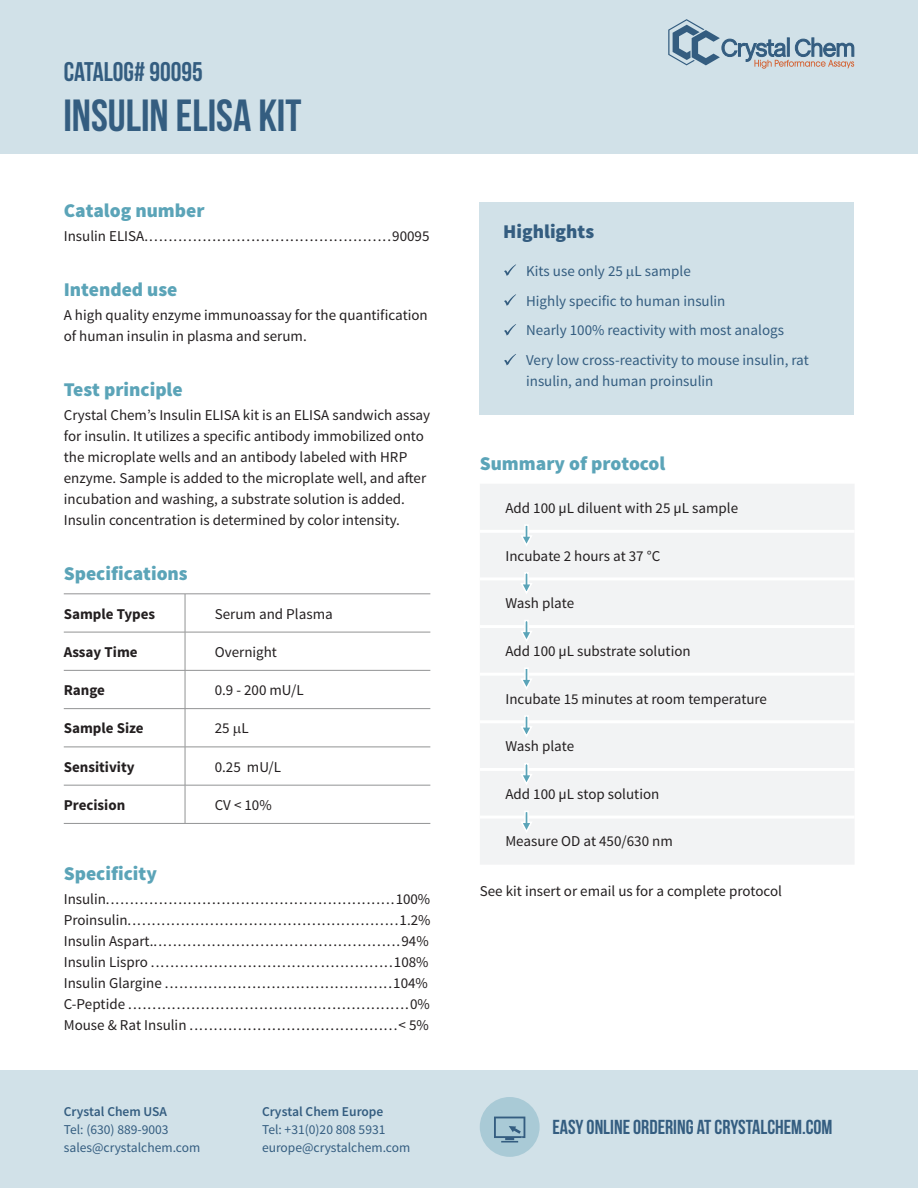
<style>
.page{position:relative;width:918px;height:1188px;background:#fff}
.page>*{position:absolute;margin:0;border:0;box-sizing:border-box;transform-origin:0 0}
.Contents_Bebas_Neue{font:45px "Bebas Neue";color:#345d80}
.Contents_Bebas_Neue-2{font:27px "Bebas Neue";color:#345d80}
.Contents_Bebas_Neue-3{font:20.25px "Bebas Neue";color:#345d80}
.Contents_Source_Sans{font:900 19.5px "Source Sans Pro";color:#5ba4b8}
.Contents_Source_Sans-2{font:900 19.5px "Source Sans Pro";color:#345d80}
.Contents_Source_Sans-3{font:15px/21px "Source Sans Pro";color:#231f20}
.Contents_Source_Sans-4{font:15px/21px "Source Sans Pro";color:#345d80}
.Contents_Source_Sans-5{font:700 15px "Source Sans Pro";color:#231f20}
.Contents_Source_Sans-6{font:13.5px "Source Sans Pro";color:#345d80}
.Contents_Source_Sans-7{font:600 13.5px "Source Sans Pro";color:#345d80}
</style>
<div class="page">
<div style="left:480px;top:202px;width:374px;height:213px;background:#d1e1e8"></div>
<div style="left:0;top:0;width:918px;height:154px;background:#d1e1e8"></div>
<div style="left:0;top:1070px;width:918px;height:118px;background:#d1e1e8"></div>
<hr style="left:185px;top:594px;width:245px;height:1px;background:#929394">
<hr style="left:185px;top:632px;width:245px;height:1px;background:#929394">
<hr style="left:185px;top:670px;width:245px;height:1px;background:#929394">
<hr style="left:185px;top:708px;width:245px;height:1px;background:#929394">
<hr style="left:185px;top:747px;width:245px;height:1px;background:#929394">
<hr style="left:185px;top:785px;width:245px;height:1px;background:#929394">
<hr style="left:185px;top:823px;width:245px;height:1px;background:#929394">
<hr style="left:64px;top:594px;width:121px;height:1px;background:#929394">
<hr style="left:64px;top:632px;width:121px;height:1px;background:#929394">
<hr style="left:64px;top:670px;width:121px;height:1px;background:#929394">
<hr style="left:64px;top:708px;width:121px;height:1px;background:#929394">
<hr style="left:64px;top:747px;width:121px;height:1px;background:#929394">
<hr style="left:64px;top:785px;width:121px;height:1px;background:#929394">
<hr style="left:64px;top:823px;width:121px;height:1px;background:#929394">
<hr style="left:185px;top:594px;width:1px;height:38px;background:#929394">
<hr style="left:185px;top:632px;width:1px;height:38px;background:#929394">
<hr style="left:185px;top:671px;width:1px;height:37px;background:#929394">
<hr style="left:185px;top:709px;width:1px;height:38px;background:#929394">
<hr style="left:185px;top:747px;width:1px;height:38px;background:#929394">
<hr style="left:185px;top:785px;width:1px;height:38px;background:#929394">
<div style="left:480px;top:484px;width:374px;height:380px;background:#f2f3f4"></div>
<hr style="left:480px;top:530px;width:375px;height:3px;background:#fff">
<hr style="left:480px;top:577px;width:375px;height:3px;background:#fff">
<hr style="left:480px;top:625px;width:375px;height:3px;background:#fff">
<hr style="left:480px;top:673px;width:375px;height:3px;background:#fff">
<hr style="left:480px;top:720px;width:375px;height:3px;background:#fff">
<hr style="left:480px;top:768px;width:375px;height:3px;background:#fff">
<hr style="left:480px;top:816px;width:375px;height:3px;background:#fff">
<svg style="left:519px;top:524px;width:15px;height:25px"></svg>
<svg style="left:519px;top:571px;width:15px;height:25px"></svg>
<svg style="left:519px;top:619px;width:15px;height:25px"></svg>
<svg style="left:519px;top:667px;width:15px;height:25px"></svg>
<svg style="left:519px;top:714px;width:15px;height:25px"></svg>
<svg style="left:519px;top:762px;width:15px;height:25px"></svg>
<svg style="left:519px;top:810px;width:15px;height:25px"></svg>
<div style="left:480px;top:1097px;width:60px;height:60px;background:#a9cad6;border-radius:50%"></div>
<svg style="left:494px;top:1117px;width:31px;height:26px"></svg>
<svg style="left:504px;top:264px;width:12px;height:12px"></svg>
<svg style="left:504px;top:324px;width:12px;height:12px"></svg>
<svg style="left:504px;top:354px;width:12px;height:11px"></svg>
<svg style="left:504px;top:294px;width:12px;height:12px"></svg>
<svg style="left:668px;top:19px;width:186px;height:50px"></svg>
<p class="Contents_Bebas_Neue-2" style="left:64px;top:57px;width:141px">CATALOG# 90095</p>
<p class="Contents_Bebas_Neue" style="left:63px;top:91px;width:240px">INSULIN ELISA KIT</p>
<p class="Contents_Source_Sans" style="left:64px;top:198px;width:142px">Catalog number</p>
<p class="Contents_Source_Sans-3" style="left:64px;top:226px;width:367px">Insulin ELISA...................................................90095</p>
<p class="Contents_Source_Sans" style="left:64px;top:277px;width:115px">Intended use</p>
<p class="Contents_Source_Sans-3" style="left:64px;top:305px;width:366px">A high quality enzyme immunoassay for the quantification of human insulin in plasma and serum.</p>
<p class="Contents_Source_Sans" style="left:64px;top:376px;width:120px">Test principle</p>
<p class="Contents_Source_Sans-3" style="left:64px;top:404px;width:368px">Crystal Chem’s Insulin ELISA kit is an ELISA sandwich assay for insulin. It utilizes a specific antibody immobilized onto the microplate wells and an antibody labeled with HRP enzyme. Sample is added to the microplate well, and after incubation and washing, a substrate solution is added.<br>Insulin concentration is determined by color intensity.</p>
<p class="Contents_Source_Sans" style="left:64px;top:561px;width:126px">Specifications</p>
<p class="Contents_Source_Sans-5" style="left:64px;top:604px;width:93px">Sample Types</p>
<p class="Contents_Source_Sans-3" style="left:215px;top:603px;width:120px">Serum and Plasma</p>
<p class="Contents_Source_Sans-5" style="left:64px;top:642px;width:75px">Assay Time</p>
<p class="Contents_Source_Sans-3" style="left:215px;top:642px;width:64px">Overnight</p>
<p class="Contents_Source_Sans-5" style="left:64px;top:681px;width:43px">Range</p>
<p class="Contents_Source_Sans-3" style="left:215px;top:680px;width:90px">0.9 - 200 mU/L</p>
<p class="Contents_Source_Sans-5" style="left:64px;top:719px;width:81px">Sample Size</p>
<p class="Contents_Source_Sans-3" style="left:215px;top:718px;width:35px">25 L</p>
<p class="Contents_Source_Sans-5" style="left:64px;top:757px;width:72px">Sensitivity</p>
<p class="Contents_Source_Sans-3" style="left:215px;top:757px;width:68px">0.25 mU/L</p>
<p class="Contents_Source_Sans-5" style="left:64px;top:795px;width:63px">Precision</p>
<p class="Contents_Source_Sans-3" style="left:215px;top:795px;width:59px">CV &lt; 10%</p>
<p class="Contents_Source_Sans" style="left:64px;top:861px;width:95px">Specificity</p>
<p class="Contents_Source_Sans-3" style="left:64px;top:889px;width:368px">Insulin............................................................100%</p>
<p class="Contents_Source_Sans-3" style="left:64px;top:910px;width:368px">Proinsulin........................................................1.2%</p>
<p class="Contents_Source_Sans-3" style="left:64px;top:931px;width:366px">Insulin Aspart....................................................94%</p>
<p class="Contents_Source_Sans-3" style="left:64px;top:952px;width:366px">Insulin Lispro ..................................................108%</p>
<p class="Contents_Source_Sans-3" style="left:64px;top:973px;width:366px">Insulin Glargine ...............................................104%</p>
<p class="Contents_Source_Sans-3" style="left:64px;top:994px;width:368px">C-Peptide ..........................................................0%</p>
<p class="Contents_Source_Sans-3" style="left:64px;top:1015px;width:367px">Mouse &amp; Rat Insulin ...........................................&lt; 5%</p>
<p class="Contents_Source_Sans-7" style="left:64px;top:1103px;width:105px">Crystal Chem USA</p>
<p class="Contents_Source_Sans-6" style="left:64px;top:1122px;width:106px">Tel: (630) 889-9003</p>
<p class="Contents_Source_Sans-6" style="left:64px;top:1140px;width:138px">sales@crystalchem.com</p>
<p class="Contents_Source_Sans-7" style="left:262px;top:1103px;width:123px">Crystal Chem Europe</p>
<p class="Contents_Source_Sans-6" style="left:262px;top:1122px;width:125px">Tel: +31(0)20 808 5931</p>
<p class="Contents_Source_Sans-6" style="left:262px;top:1140px;width:150px">europe@crystalchem.com</p>
<p class="Contents_Source_Sans-2" style="left:503px;top:219px;width:92px">Highlights</p>
<p class="Contents_Source_Sans-4" style="left:526px;top:261px;width:166px">Kits use only 25 L sample</p>
<p class="Contents_Source_Sans-4" style="left:526px;top:290px;width:201px">Highly specific to human insulin</p>
<p class="Contents_Source_Sans-4" style="left:526px;top:320px;width:259px">Nearly 100% reactivity with most analogs</p>
<p class="Contents_Source_Sans-4" style="left:526px;top:349px;width:284px">Very low cross-reactivity to mouse insulin, rat insulin, and human proinsulin</p>
<p class="Contents_Source_Sans" style="left:480px;top:451px;width:187px">Summary of protocol</p>
<p class="Contents_Source_Sans-3" style="left:505px;top:498px;width:234px">Add 100 µL diluent with 25 µL sample</p>
<p class="Contents_Source_Sans-3" style="left:505px;top:546px;width:156px">Incubate 2 hours at 37 °C</p>
<p class="Contents_Source_Sans-3" style="left:505px;top:593px;width:70px">Wash plate</p>
<p class="Contents_Source_Sans-3" style="left:505px;top:641px;width:187px">Add 100 µL substrate solution</p>
<p class="Contents_Source_Sans-3" style="left:505px;top:688px;width:263px">Incubate 15 minutes at room temperature</p>
<p class="Contents_Source_Sans-3" style="left:505px;top:736px;width:70px">Wash plate</p>
<p class="Contents_Source_Sans-3" style="left:505px;top:784px;width:155px">Add 100 µL stop solution</p>
<p class="Contents_Source_Sans-3" style="left:505px;top:831px;width:169px">Measure OD at 450/630 nm</p>
<p class="Contents_Source_Sans-3" style="left:480px;top:881px;width:304px">See kit insert or email us for a complete protocol</p>
<p class="Contents_Bebas_Neue-3" style="left:552px;top:1116px;width:282px">EASY ONLINE ORDERING AT CRYSTALCHEM.COM</p>
</div>
